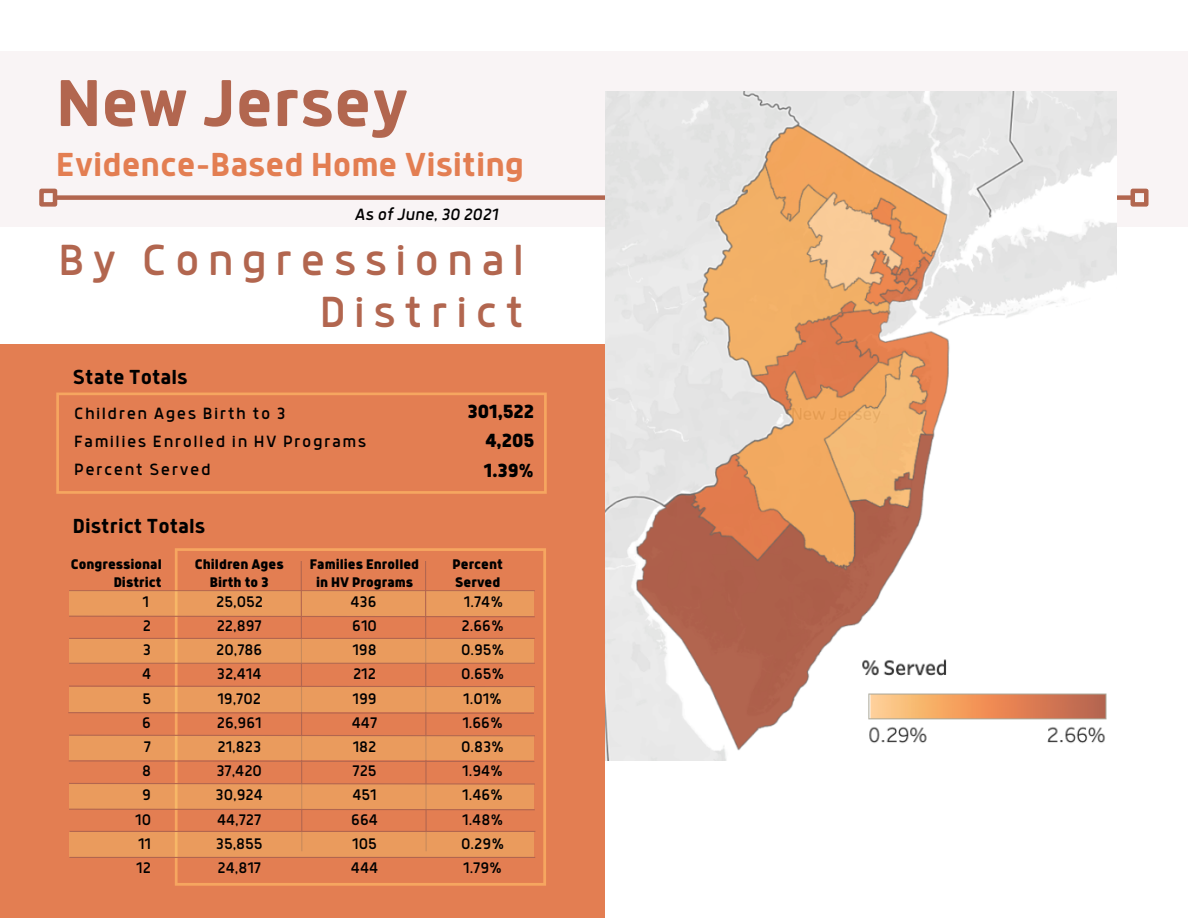
<style>
.page{position:relative;width:1188px;height:918px;background:#fff}
.page>*{position:absolute;margin:0;border:0;box-sizing:border-box;transform-origin:0 0}
.t1{font:700 72.9px "Anteb";color:#b2664f}
.t2{font:48px "Anteb";letter-spacing:.165em;color:#b2664f}
.t3{font:700 36.75px "Anteb";color:#e37e52}
.t4{font:700 22.5px "Anteb";color:#000}
.t5{font:900 21px "Anteb";color:#000}
.t6{font:18px "Anteb";letter-spacing:.08em;color:#000}
.t7{font:italic 18px "Anteb";color:#000}
.t8{font:16.95px "Anteb";color:#000}
.t9{font:900 15.3px/17.2px "Anteb";color:#000;text-align:center}
</style>
<div class="page">
<div style="left:0;top:51px;width:1188px;height:176px;background:#f9f4f5"></div>
<div style="left:57px;top:195px;width:1074px;height:5px;background:#b2664f"></div>
<div style="left:39px;top:189px;width:18px;height:18px;border:4px solid #b2664f"></div>
<div style="left:1131px;top:189px;width:18px;height:18px;border:4px solid #b2664f"></div>
<div style="left:0;top:344px;width:605px;height:574px;background:#e37e52"></div>
<svg style="left:56px;top:393px;width:491px;height:101px"></svg>
<img style="left:605px;top:91px;width:511px;height:670px">
<img style="left:857px;top:650px;width:259px;height:107px">
<svg style="left:175px;top:548px;width:371px;height:338px"></svg>
<div style="left:70px;top:832px;width:464px;height:25px;background:#ea9b5d"></div>
<svg style="left:68px;top:560px;width:468px;height:292px"></svg>
<hr style="left:69px;top:663px;width:466px;height:1px;background:#b2664f">
<hr style="left:69px;top:857px;width:466px;height:1px;background:#b2664f">
<p class="t1" style="left:56px;top:71px;width:354px">New Jersey</p>
<p class="t3" style="left:56px;top:148px;width:469px">Evidence-Based Home Visiting</p>
<p class="t7" style="left:355px;top:206px;width:145px">As of June, 30 2021</p>
<p class="t2" style="left:58px;top:239px;width:467px">By Congressional</p>
<p class="t2" style="left:320px;top:291px;width:206px">District</p>
<p class="t4" style="left:73px;top:368px;width:116px">State Totals</p>
<p class="t6" style="left:74px;top:406px;width:213px">Children Ages Birth to 3</p>
<p class="t5" style="left:468px;top:402px;width:68px">301,522</p>
<p class="t6" style="left:74px;top:433px;width:294px">Families Enrolled in HV Programs</p>
<p class="t5" style="left:485px;top:432px;width:50px">4,205</p>
<p class="t6" style="left:74px;top:461px;width:138px">Percent Served</p>
<p class="t5" style="left:484px;top:461px;width:52px">1.39%</p>
<p class="t4" style="left:73px;top:516px;width:134px">District Totals</p>
<p class="t9" style="left:71px;top:557px;width:93px;text-align:right">Congressional<br>District</p>
<p class="t9" style="left:195px;top:557px;width:90px">Children Ages<br>Birth to 3</p>
<p class="t9" style="left:310px;top:557px;width:111px">Families Enrolled in HV Programs</p>
<p class="t9" style="left:453px;top:557px;width:52px;text-align:left">Percent<br>Served</p>
<p class="t8" style="left:142px;top:595px;width:8px">1</p>
<p class="t8" style="left:216px;top:595px;width:48px">25,052</p>
<p class="t8" style="left:351px;top:595px;width:28px">436</p>
<p class="t8" style="left:464px;top:595px;width:41px">1.74%</p>
<p class="t8" style="left:217px;top:618px;width:47px">22,897</p>
<p class="t8" style="left:216px;top:642px;width:48px">20,786</p>
<p class="t8" style="left:217px;top:667px;width:46px">32,414</p>
<p class="t8" style="left:217px;top:691px;width:45px">19,702</p>
<p class="t8" style="left:217px;top:715px;width:46px">26,961</p>
<p class="t8" style="left:217px;top:739px;width:45px">21,823</p>
<p class="t8" style="left:216px;top:764px;width:47px">37,420</p>
<p class="t8" style="left:216px;top:788px;width:49px">30,924</p>
<p class="t8" style="left:217px;top:812px;width:46px">44,727</p>
<p class="t8" style="left:216px;top:836px;width:48px">35,855</p>
<p class="t8" style="left:217px;top:860px;width:45px">24,817</p>
<p class="t8" style="left:143px;top:618px;width:10px">2</p>
<p class="t8" style="left:143px;top:642px;width:10px">3</p>
<p class="t8" style="left:142px;top:667px;width:11px">4</p>
<p class="t8" style="left:142px;top:691px;width:10px">5</p>
<p class="t8" style="left:142px;top:715px;width:10px">6</p>
<p class="t8" style="left:144px;top:739px;width:9px">7</p>
<p class="t8" style="left:142px;top:764px;width:10px">8</p>
<p class="t8" style="left:142px;top:788px;width:10px">9</p>
<p class="t8" style="left:135px;top:812px;width:17px">10</p>
<p class="t8" style="left:138px;top:836px;width:15px">11</p>
<p class="t8" style="left:136px;top:860px;width:16px">12</p>
<p class="t8" style="left:352px;top:618px;width:26px">610</p>
<p class="t8" style="left:352px;top:642px;width:26px">198</p>
<p class="t8" style="left:353px;top:667px;width:25px">212</p>
<p class="t8" style="left:352px;top:691px;width:26px">199</p>
<p class="t8" style="left:352px;top:715px;width:27px">447</p>
<p class="t8" style="left:353px;top:739px;width:25px">182</p>
<p class="t8" style="left:353px;top:764px;width:26px">725</p>
<p class="t8" style="left:352px;top:788px;width:26px">451</p>
<p class="t8" style="left:351px;top:812px;width:28px">664</p>
<p class="t8" style="left:352px;top:836px;width:26px">105</p>
<p class="t8" style="left:351px;top:860px;width:29px">444</p>
<p class="t8" style="left:461px;top:618px;width:44px">2.66%</p>
<p class="t8" style="left:461px;top:642px;width:45px">0.95%</p>
<p class="t8" style="left:461px;top:667px;width:45px">0.65%</p>
<p class="t8" style="left:463px;top:691px;width:41px">1.01%</p>
<p class="t8" style="left:462px;top:715px;width:42px">1.66%</p>
<p class="t8" style="left:461px;top:739px;width:45px">0.83%</p>
<p class="t8" style="left:462px;top:764px;width:43px">1.94%</p>
<p class="t8" style="left:462px;top:788px;width:43px">1.46%</p>
<p class="t8" style="left:462px;top:812px;width:43px">1.48%</p>
<p class="t8" style="left:461px;top:836px;width:45px">0.29%</p>
<p class="t8" style="left:463px;top:860px;width:41px">1.79%</p>
</div>
